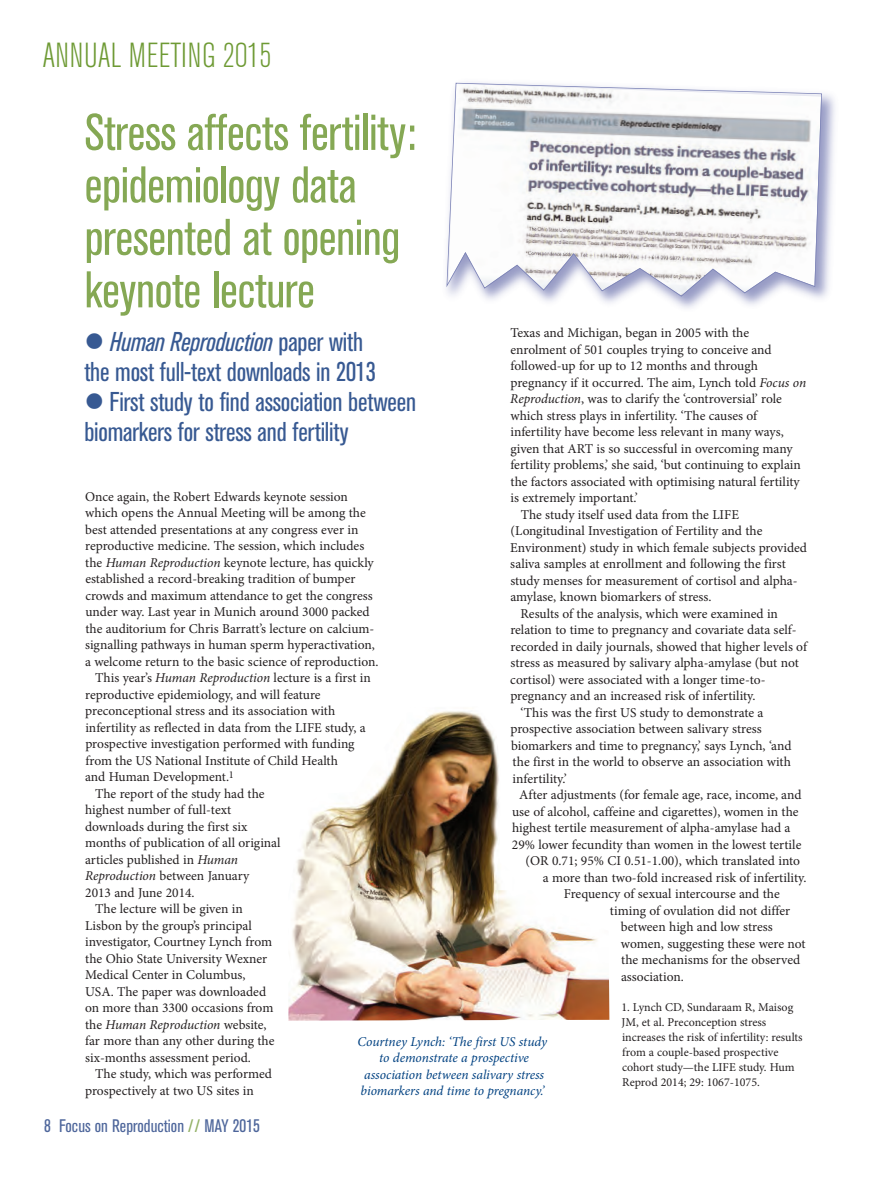
<style>
.page{position:relative;width:893px;height:1178px;background:#fff}
.page>*{position:absolute;margin:0;border:0;box-sizing:border-box;transform-origin:0 0}
.t1{font:condensed 51px/52.5px "Akzidenz Grotesk BQ";letter-spacing:-.005em;color:#85a854}
.t2{font:300 condensed 34.5px "Akzidenz Grotesk BQ";color:#6e9a34}
.t3{font:condensed 27px/30px "Akzidenz Grotesk BQ";letter-spacing:-.005em;color:#375992}
.t4{font:condensed 18px "Akzidenz Grotesk BQ";color:#4e669b}
.t5{font:13.5px "Minion Pro";color:#231f20}
.t6{font:italic 13.5px/16.5px "Minion Pro";letter-spacing:-.01em;color:#014181;text-align:center}
.t7{font:italic 13.5px "Minion Pro";letter-spacing:-.01em;color:#231f20}
.t8{font:12px/15px "Minion Pro";color:#231f20}
.s1{font-style:italic}
.s2{font-style:normal}
.s3{color:#93b166}
</style>
<div class="page">
<img style="left:455px;top:82px;width:380px;height:226px">
<svg style="left:446px;top:83px;width:376px;height:214px"></svg>
<img style="left:288px;top:711px;width:321px;height:309px">
<h2 class="t2" style="left:43px;top:43px;width:231px">ANNUAL MEETING 2015</h2>
<h1 class="t1" style="left:84px;top:110px;width:333px">Stress affects fertility: epidemiology data presented at opening keynote lecture</h1>
<h3 class="t3" style="left:84px;top:328px;width:293px">● <span class="s1">Human Reproduction</span> paper with the most full-text downloads in 2013</h3>
<h3 class="t3" style="left:84px;top:388px;width:333px">● First study to find association between biomarkers for stress and fertility</h3>
<p class="t5" style="left:510px;top:328px;width:240px">Texas and Michigan, began in 2005 with the</p>
<p class="t5" style="left:510px;top:344px;width:263px">enrolment of 501 couples trying to conceive and</p>
<p class="t5" style="left:510px;top:361px;width:249px">followed-up for up to 12 months and through</p>
<p class="t5" style="left:510px;top:377px;width:297px">pregnancy if it occurred. The aim, Lynch told <span class="s1">Focus on</span></p>
<p class="t5" style="left:510px;top:394px;width:273px"><span class="s1">Reproduction</span>, was to clarify the ‘controversial’ role</p>
<p class="t5" style="left:510px;top:410px;width:248px">which stress plays in infertility. ‘The causes of</p>
<p class="t5" style="left:510px;top:427px;width:275px">infertility have become less relevant in many ways,</p>
<p class="t5" style="left:510px;top:443px;width:284px">given that ART is so successful in overcoming many</p>
<p class="t5" style="left:510px;top:460px;width:292px">fertility problems,’ she said, ‘but continuing to explain</p>
<p class="t5" style="left:510px;top:476px;width:291px">the factors associated with optimising natural fertility</p>
<p class="t5" style="left:511px;top:493px;width:129px">is extremely important.’</p>
<p class="t5" style="left:521px;top:509px;width:220px">The study itself used data from the LIFE</p>
<p class="t5" style="left:511px;top:526px;width:253px">(Longitudinal Investigation of Fertility and the</p>
<p class="t5" style="left:510px;top:542px;width:298px">Environment) study in which female subjects provided</p>
<p class="t5" style="left:510px;top:559px;width:277px">saliva samples at enrollment and following the first</p>
<p class="t5" style="left:510px;top:575px;width:289px">study menses for measurement of cortisol and alpha-</p>
<p class="t5" style="left:510px;top:592px;width:203px">amylase, known biomarkers of stress.</p>
<p class="t5" style="left:521px;top:608px;width:259px">Results of the analysis, which were examined in</p>
<p class="t5" style="left:510px;top:625px;width:288px">relation to time to pregnancy and covariate data self-</p>
<p class="t5" style="left:510px;top:641px;width:298px">recorded in daily journals, showed that higher levels of</p>
<p class="t5" style="left:511px;top:658px;width:290px">stress as measured by salivary alpha-amylase (but not</p>
<p class="t5" style="left:510px;top:674px;width:257px">cortisol) were associated with a longer time-to-</p>
<p class="t5" style="left:510px;top:691px;width:247px">pregnancy and an increased risk of infertility.</p>
<p class="t5" style="left:520px;top:707px;width:245px">‘This was the first US study to demonstrate a</p>
<p class="t5" style="left:510px;top:724px;width:253px">prospective association between salivary stress</p>
<p class="t5" style="left:511px;top:740px;width:282px">biomarkers and time to pregnancy,’ says Lynch, ‘and</p>
<p class="t5" style="left:513px;top:757px;width:280px">the first in the world to observe an association with</p>
<p class="t5" style="left:513px;top:773px;width:56px">infertility.’</p>
<p class="t5" style="left:519px;top:790px;width:284px">After adjustments (for female age, race, income, and</p>
<p class="t5" style="left:512px;top:806px;width:288px">use of alcohol, caffeine and cigarettes), women in the</p>
<p class="t5" style="left:512px;top:823px;width:280px">highest tertile measurement of alpha-amylase had a</p>
<p class="t5" style="left:512px;top:839px;width:291px">29% lower fecundity than women in the lowest tertile</p>
<p class="t5" style="left:526px;top:856px;width:276px">(OR 0.71; 95% CI 0.51-1.00), which translated into</p>
<p class="t5" style="left:543px;top:872px;width:265px">a more than two-fold increased risk of infertility.</p>
<p class="t5" style="left:564px;top:889px;width:218px">Frequency of sexual intercourse and the</p>
<p class="t5" style="left:610px;top:905px;width:182px">timing of ovulation did not differ</p>
<p class="t5" style="left:621px;top:922px;width:153px">between high and low stress</p>
<p class="t5" style="left:621px;top:938px;width:186px">women, suggesting these were not</p>
<p class="t5" style="left:621px;top:955px;width:181px">the mechanisms for the observed</p>
<p class="t5" style="left:621px;top:971px;width:64px">association.</p>
<p class="t8" style="left:621px;top:1000px;width:183px">1. Lynch CD, Sundaraam R, Maisog JM, et al. Preconception stress increases the risk of infertility: results from a couple-based prospective cohort study—the LIFE study. Hum Reprod 2014; 29: 1067-1075.</p>
<p class="t5" style="left:85px;top:491px;width:264px">Once again, the Robert Edwards keynote session</p>
<p class="t5" style="left:85px;top:508px;width:282px">which opens the Annual Meeting will be among the</p>
<p class="t5" style="left:85px;top:524px;width:275px">best attended presentations at any congress ever in</p>
<p class="t5" style="left:85px;top:541px;width:281px">reproductive medicine. The session, which includes</p>
<p class="t5" style="left:85px;top:557px;width:290px">the <span class="s1">Human Reproduction</span> keynote lecture, has quickly</p>
<p class="t5" style="left:85px;top:574px;width:272px">established a record-breaking tradition of bumper</p>
<p class="t5" style="left:85px;top:590px;width:289px">crowds and maximum attendance to get the congress</p>
<p class="t5" style="left:85px;top:607px;width:286px">under way. Last year in Munich around 3000 packed</p>
<p class="t5" style="left:85px;top:623px;width:290px">the auditorium for Chris Barratt’s lecture on calcium-</p>
<p class="t5" style="left:85px;top:640px;width:291px">signalling pathways in human sperm hyperactivation,</p>
<p class="t5" style="left:85px;top:656px;width:295px">a welcome return to the basic science of reproduction.</p>
<p class="t5" style="left:95px;top:673px;width:277px">This year’s <span class="s1">Human Reproduction</span> lecture is a first in</p>
<p class="t5" style="left:85px;top:689px;width:237px">reproductive epidemiology, and will feature</p>
<p class="t5" style="left:85px;top:706px;width:251px">preconceptional stress and its association with</p>
<p class="t5" style="left:85px;top:722px;width:282px">infertility as reflected in data from the LIFE study, a</p>
<p class="t5" style="left:85px;top:739px;width:271px">prospective investigation performed with funding</p>
<p class="t5" style="left:85px;top:755px;width:254px">from the US National Institute of Child Health</p>
<p class="t5" style="left:85px;top:772px;width:150px">and Human Development.<sup>1</sup></p>
<p class="t5" style="left:95px;top:788px;width:171px">The report of the study had the</p>
<p class="t5" style="left:85px;top:805px;width:148px">highest number of full-text</p>
<p class="t5" style="left:85px;top:821px;width:164px">downloads during the first six</p>
<p class="t5" style="left:85px;top:838px;width:197px">months of publication of all original</p>
<p class="t5" style="left:85px;top:854px;width:154px">articles published in <span class="s1">Human</span></p>
<p class="t5" style="left:85px;top:871px;width:166px"><span class="s1">Reproduction</span> between January</p>
<p class="t5" style="left:85px;top:887px;width:111px">2013 and June 2014.</p>
<p class="t5" style="left:95px;top:904px;width:149px">The lecture will be given in</p>
<p class="t5" style="left:85px;top:920px;width:168px">Lisbon by the group’s principal</p>
<p class="t5" style="left:85px;top:937px;width:188px">investigator, Courtney Lynch from</p>
<p class="t5" style="left:85px;top:953px;width:183px">the Ohio State University Wexner</p>
<p class="t5" style="left:85px;top:970px;width:162px">Medical Center in Columbus,</p>
<p class="t5" style="left:85px;top:986px;width:183px">USA. The paper was downloaded</p>
<p class="t5" style="left:85px;top:1003px;width:190px">on more than 3300 occasions from</p>
<p class="t7" style="left:85px;top:1019px;width:183px"><span class="s2">the</span> Human Reproduction <span class="s2">website,</span></p>
<p class="t5" style="left:85px;top:1036px;width:191px">far more than any other during the</p>
<p class="t5" style="left:85px;top:1052px;width:167px">six-months assessment period.</p>
<p class="t5" style="left:95px;top:1069px;width:178px">The study, which was performed</p>
<p class="t5" style="left:85px;top:1085px;width:170px">prospectively at two US sites in</p>
<p class="t6" style="left:358px;top:1034px;width:191px">Courtney Lynch: ‘The first US study to demonstrate a prospective association between salivary stress biomarkers and time to pregnancy.’</p>
<h3 class="t4" style="left:44px;top:1120px;width:217px">8 Focus on Reproduction <span class="s3">//</span> MAY 2015</h3>
</div>
